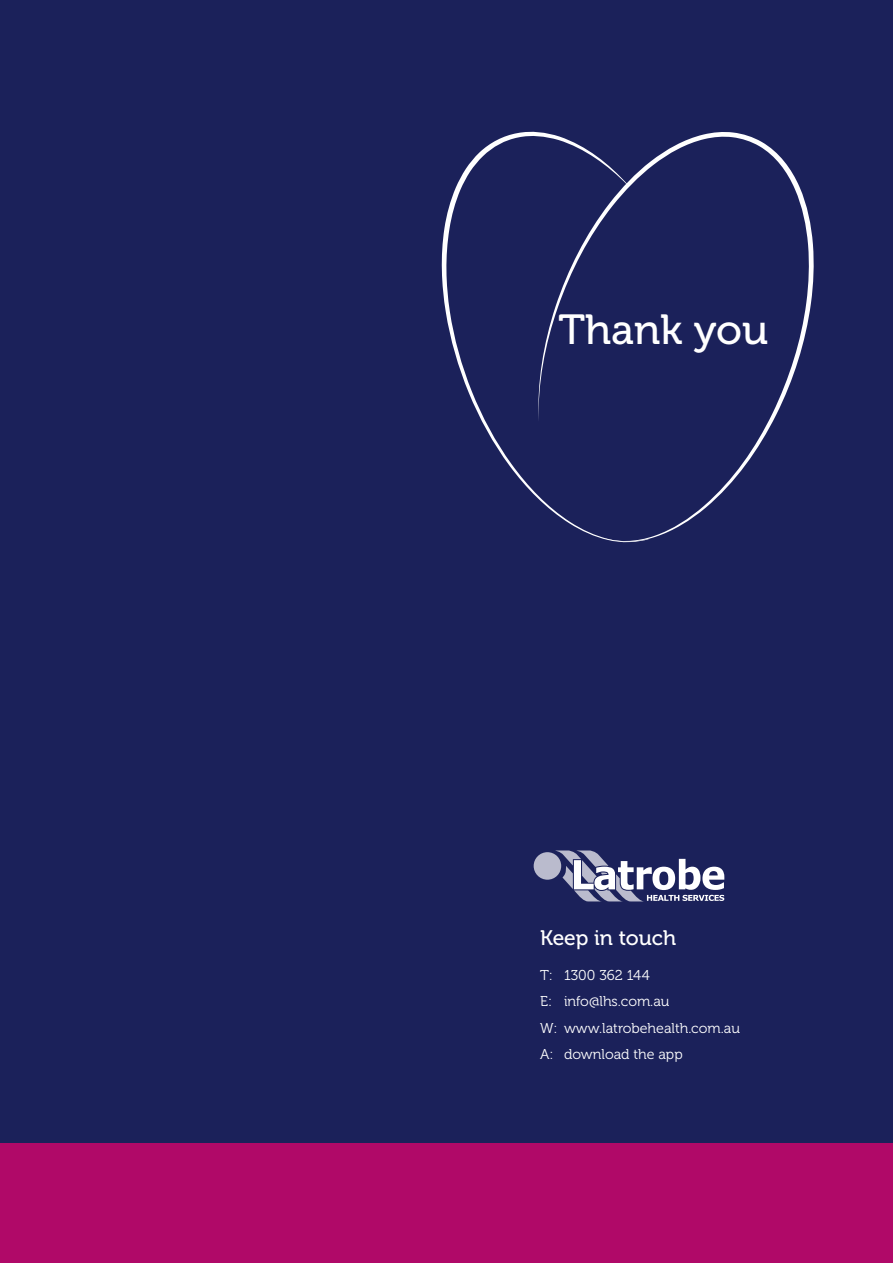
<style>
.page{position:relative;width:893px;height:1263px;background:#fff}
.page>*{position:absolute;margin:0;border:0;box-sizing:border-box;transform-origin:0 0}
.t1{font:42px "Museo 500";color:#fff}
.H2_pink{font:21px "Museo 500";color:#fff}
.Body_text2{font:14.25px "Museo 300";color:#fff}
</style>
<div class="page">
<div style="left:0;top:0;width:893px;height:1171px;background:#1b215a"></div>
<div style="left:0;top:1144px;width:893px;height:119px;background:#b00968"></div>
<svg style="left:649px;top:132px;width:165px;height:407px"></svg>
<svg style="left:441px;top:131px;width:208px;height:412px"></svg>
<div style="left:534px;top:852px;width:27px;height:28px;background:#babbcd;border-radius:50%"></div>
<svg style="left:555px;top:850px;width:169px;height:51px"></svg>
<p class="t1" style="left:558px;top:307px;width:211px">Thank you</p>
<p class="H2_pink" style="left:540px;top:926px;width:138px">Keep in touch</p>
<p class="Body_text2" style="left:540px;top:967px;width:111px">T: 1300 362 144</p>
<p class="Body_text2" style="left:540px;top:994px;width:131px">E: info@lhs.com.au</p>
<p class="Body_text2" style="left:540px;top:1020px;width:201px">W: www.latrobehealth.com.au</p>
<p class="Body_text2" style="left:540px;top:1047px;width:144px">A: download the app</p>
</div>
